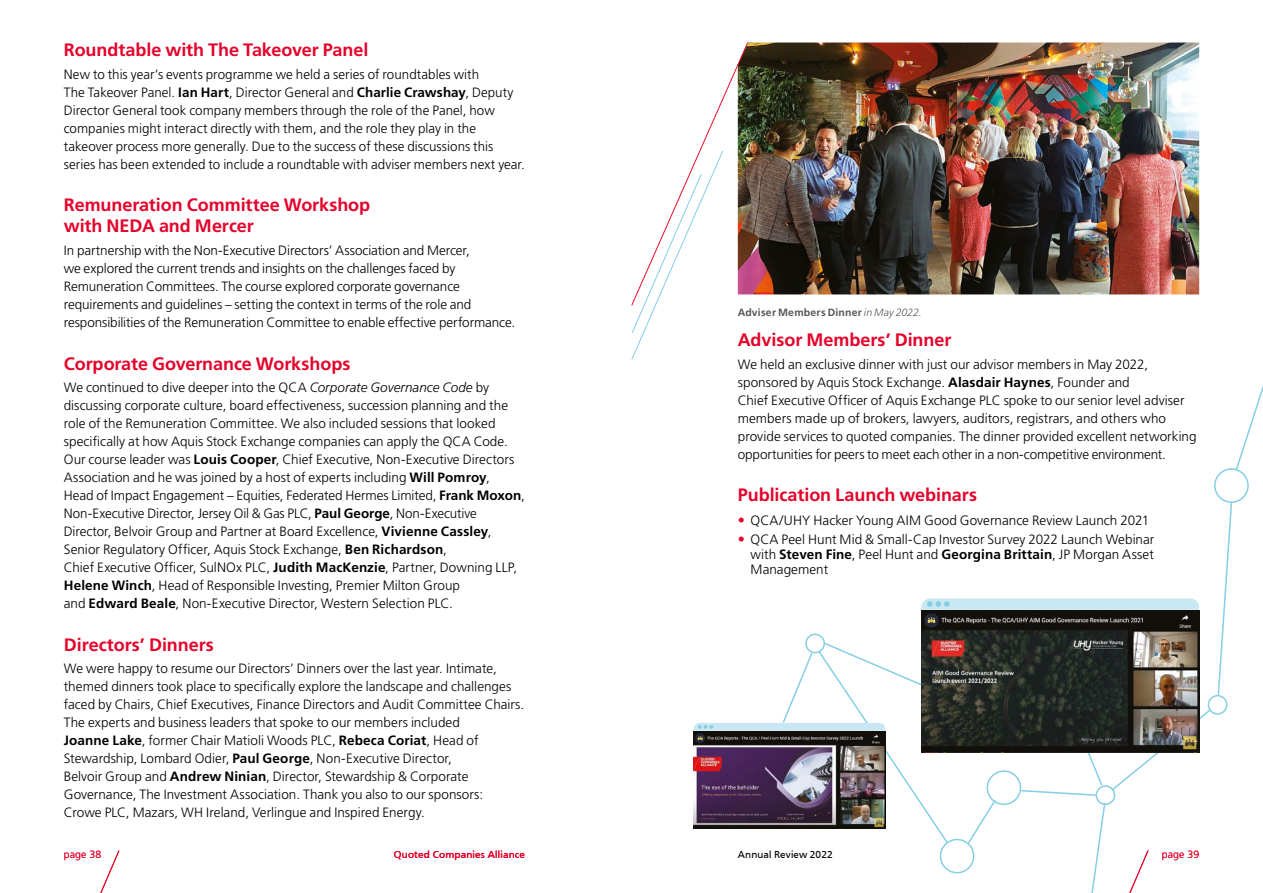
<style>
.page{position:relative;width:1263px;height:893px;background:#fff}
.page>*{position:absolute;margin:0;border:0;box-sizing:border-box;transform-origin:0 0}
.t1{font:700 18px/21px "Frutiger LT";letter-spacing:-.005em;color:#e4032b}
.t2{font:300 13.5px/18px "Frutiger LT";color:#000}
.t3{font:700 10.5px "Frutiger LT";letter-spacing:.02em;color:#575756}
.t4{font:10.5px "Frutiger";letter-spacing:.015em;color:#e4032b}
.t5{font:10.5px "Frutiger";letter-spacing:.015em;color:#000}
.t6{font:300 10.5px "Frutiger LT";letter-spacing:.015em;color:#e4032b}
.s1{font-weight:700}
.s2{font-family:"Frutiger LT Std";font-style:italic}
.s3{font-family:"Frutiger LT Std";font-weight:300;font-style:italic}
.s4{font-family:"Frutiger LT Std";font-weight:900;font-size:14.25px;color:#e4032b}
</style>
<div class="page">
<img style="left:748px;top:43px;width:451px;height:251px">
<svg style="left:100px;top:850px;width:20px;height:43px"></svg>
<svg style="left:631px;top:42px;width:117px;height:318px"></svg>
<div style="left:805px;top:634px;width:20px;height:19px;border:2px solid #85cee4;border-radius:50%"></div>
<div style="left:940px;top:839px;width:34px;height:34px;border:2px solid #85cee4;border-radius:50%"></div>
<div style="left:1214px;top:468px;width:35px;height:35px;border:2px solid #85cee4;border-radius:50%"></div>
<svg style="left:1234px;top:385px;width:29px;height:87px"></svg>
<svg style="left:1217px;top:501px;width:16px;height:195px"></svg>
<div style="left:986px;top:770px;width:35px;height:35px;border:2px solid #85cee4;border-radius:50%"></div>
<div style="left:1208px;top:695px;width:19px;height:20px;border:2px solid #85cee4;border-radius:50%"></div>
<svg style="left:966px;top:798px;width:31px;height:47px"></svg>
<svg style="left:1020px;top:708px;width:192px;height:185px"></svg>
<img style="left:921px;top:610px;width:278px;height:143px">
<svg style="left:921px;top:598px;width:278px;height:12px"></svg>
<svg style="left:694px;top:641px;width:255px;height:204px"></svg>
<img style="left:694px;top:731px;width:191px;height:98px">
<h1 class="t1" style="left:64px;top:39px;width:306px">Roundtable with The Takeover Panel</h1>
<p class="t2" style="left:64px;top:65px;width:463px">New to this year’s events programme we held a series of roundtables with<br>The Takeover Panel. <span class="s1">Ian Hart</span>, Director General and <span class="s1">Charlie Crawshay</span>, Deputy Director General took company members through the role of the Panel, how companies might interact directly with them, and the role they play in the takeover process more generally. Due to the success of these discussions this series has been extended to include a roundtable with adviser members next year.</p>
<h1 class="t1" style="left:64px;top:195px;width:308px">Remuneration Committee Workshop with NEDA and Mercer</h1>
<p class="t2" style="left:64px;top:241px;width:453px">In partnership with the Non-Executive Directors’ Association and Mercer,<br>we explored the current trends and insights on the challenges faced by Remuneration Committees. The course explored corporate governance requirements and guidelines – setting the context in terms of the role and responsibilities of the Remuneration Committee to enable effective performance.</p>
<h1 class="t1" style="left:64px;top:353px;width:288px">Corporate Governance Workshops</h1>
<p class="t2" style="left:64px;top:379px;width:462px">We continued to dive deeper into the QCA <span class="s2">Corporate Governance Code</span> by discussing corporate culture, board effectiveness, succession planning and the role of the Remuneration Committee. We also included sessions that looked specifically at how Aquis Stock Exchange companies can apply the QCA Code.<br>Our course leader was <span class="s1">Louis Cooper</span>, Chief Executive, Non-Executive Directors Association and he was joined by a host of experts including <span class="s1">Will Pomroy</span>,<br>Head of Impact Engagement – Equities, Federated Hermes Limited, <span class="s1">Frank Moxon</span>, Non-Executive Director, Jersey Oil &amp; Gas PLC, <span class="s1">Paul George</span>, Non-Executive Director, Belvoir Group and Partner at Board Excellence, <span class="s1">Vivienne Cassley</span>, Senior Regulatory Officer, Aquis Stock Exchange, <span class="s1">Ben Richardson</span>,<br>Chief Executive Officer, SulNOx PLC, <span class="s1">Judith MacKenzie</span>, Partner, Downing LLP, <span class="s1">Helene Winch</span>, Head of Responsible Investing, Premier Milton Group<br>and <span class="s1">Edward Beale</span>, Non-Executive Director, Western Selection PLC.</p>
<h1 class="t1" style="left:64px;top:634px;width:152px">Directors’ Dinners</h1>
<p class="t2" style="left:64px;top:660px;width:462px">We were happy to resume our Directors’ Dinners over the last year. Intimate, themed dinners took place to specifically explore the landscape and challenges faced by Chairs, Chief Executives, Finance Directors and Audit Committee Chairs.<br>The experts and business leaders that spoke to our members included<br><span class="s1">Joanne Lake</span>, former Chair Matioli Woods PLC, <span class="s1">Rebeca Coriat</span>, Head of Stewardship, Lombard Odier, <span class="s1">Paul George</span>, Non-Executive Director,<br>Belvoir Group and <span class="s1">Andrew Ninian</span>, Director, Stewardship &amp; Corporate Governance, The Investment Association. Thank you also to our sponsors:<br>Crowe PLC, Mazars, WH Ireland, Verlingue and Inspired Energy.</p>
<p class="t6" style="left:64px;top:849px;width:39px">page 38</p>
<p class="t4" style="left:394px;top:849px;width:133px">Quoted Companies Alliance</p>
<p class="t6" style="left:1162px;top:849px;width:39px">page 39</p>
<p class="t3" style="left:738px;top:306px;width:186px">Adviser Members Dinner <span class="s3">in May 2022.</span></p>
<h1 class="t1" style="left:738px;top:330px;width:215px">Advisor Members’ Dinner</h1>
<p class="t2" style="left:738px;top:355px;width:460px">We held an exclusive dinner with just our advisor members in May 2022, sponsored by Aquis Stock Exchange. <span class="s1">Alasdair Haynes</span>, Founder and<br>Chief Executive Officer of Aquis Exchange PLC spoke to our senior level adviser members made up of brokers, lawyers, auditors, registrars, and others who provide services to quoted companies. The dinner provided excellent networking opportunities for peers to meet each other in a non-competitive environment.</p>
<h1 class="t1" style="left:738px;top:485px;width:241px">Publication Launch webinars</h1>
<p class="t2" style="left:738px;top:512px;width:413px"><span class="s4">•</span> QCA/UHY Hacker Young AIM Good Governance Review Launch 2021</p>
<p class="t2" style="left:750px;top:532px;width:405px;line-height:15px;text-align:justify;text-indent:-13px"><span class="s4">•</span> QCA Peel Hunt Mid &amp; Small-Cap Investor Survey 2022 Launch Webinar with <span class="s1">Steven Fine</span>, Peel Hunt and <span class="s1">Georgina Brittain</span>, JP Morgan Asset Management</p>
<p class="t5" style="left:738px;top:849px;width:96px">Annual Review 2022</p>
</div>
